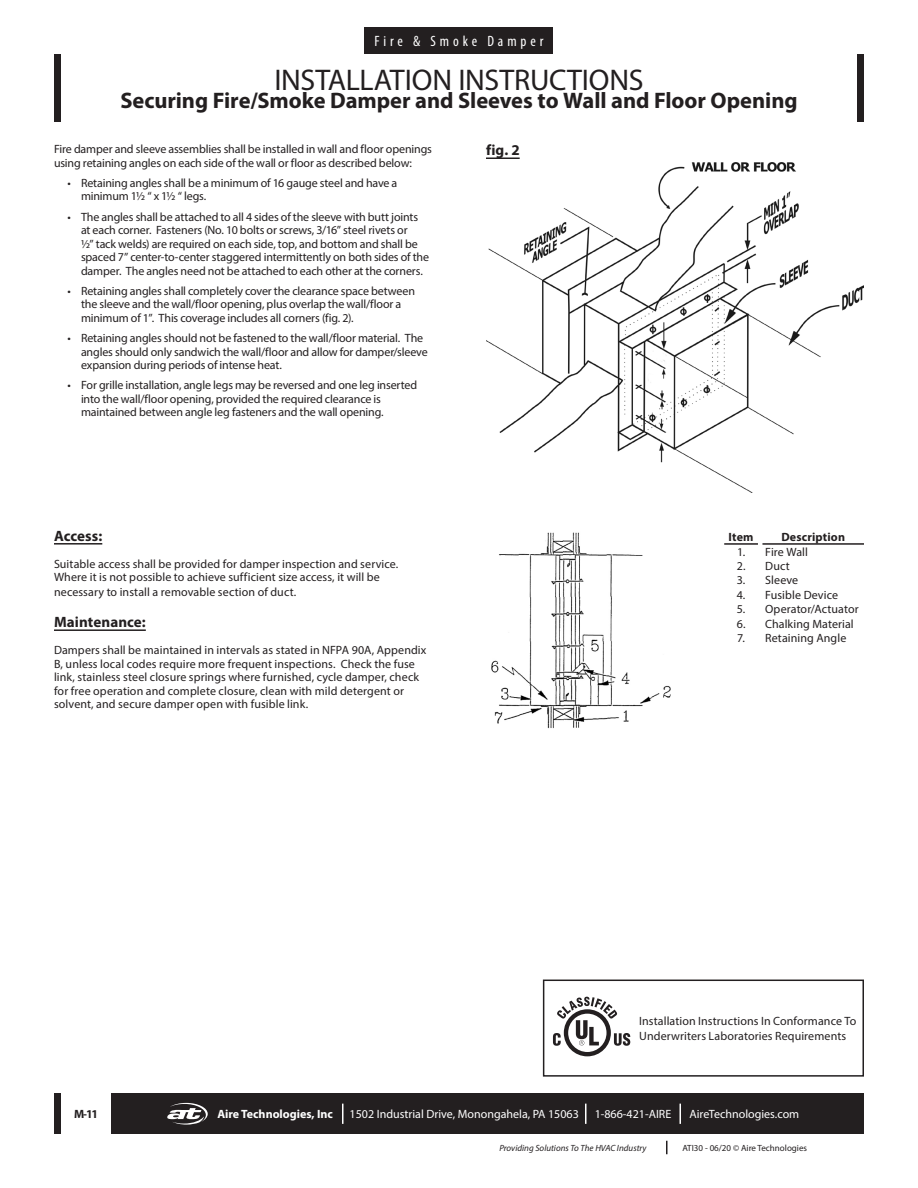
<style>
.page{position:relative;width:918px;height:1188px;background:#fff}
.page>*{position:absolute;margin:0;border:0;box-sizing:border-box;transform-origin:0 0}
.t1{font:30px "Myriad Pro";letter-spacing:-.005em;color:#231f20}
.t2{font:700 22.5px "Myriad Pro";letter-spacing:-.005em;color:#231f20}
.t3{font:700 15px "Myriad Pro";letter-spacing:.005em;color:#231f20}
.t4{font:condensed 15px "Myriad Pro";letter-spacing:.26em;color:#fff}
.t5{font:12px/13.5px "Myriad Pro";letter-spacing:-.01em;color:#231f20}
.t6{font:12px/14px "Myriad Pro";letter-spacing:.01em;color:#231f20}
.t7{font:12px "Myriad Pro";color:#fff}
.t8{font:700 12px "Myriad Pro";color:#fff}
.t9{font:700 12px "Myriad Pro";letter-spacing:.015em;color:#231f20}
.t10{font:italic 9px "Myriad Pro";color:#231f20}
.t11{font:9px "Myriad Pro";color:#231f20}
</style>
<div class="page">
<div style="left:54px;top:1094px;width:7px;height:40px;background:#231f20"></div>
<div style="left:112px;top:1094px;width:752px;height:40px;background:#231f20"></div>
<hr style="left:342px;top:1104px;width:2px;height:20px;background:#fff">
<svg style="left:585px;top:1104px;width:1px;height:20px"></svg>
<svg style="left:680px;top:1104px;width:1px;height:20px"></svg>
<svg style="left:167px;top:1103px;width:41px;height:22px"></svg>
<div style="left:54px;top:54px;width:7px;height:68px;background:#231f20"></div>
<div style="left:857px;top:54px;width:7px;height:68px;background:#231f20"></div>
<div style="left:364px;top:27px;width:190px;height:27px;background:#231f20"></div>
<svg style="left:666px;top:1141px;width:2px;height:13px"></svg>
<hr style="left:54px;top:543px;width:48px;height:2px;background:#231f20">
<hr style="left:54px;top:629px;width:92px;height:2px;background:#231f20">
<div style="left:543px;top:980px;width:321px;height:97px;border:2px solid #231f20"></div>
<svg style="left:553px;top:997px;width:77px;height:59px"></svg>
<img style="left:491px;top:532px;width:180px;height:197px">
<hr style="left:724px;top:543px;width:34px;height:2px;background:#231f20">
<hr style="left:762px;top:543px;width:102px;height:2px;background:#231f20">
<img style="left:486px;top:163px;width:378px;height:329px">
<hr style="left:486px;top:158px;width:34px;height:1px;background:#231f20">
<p class="t4" style="left:375px;top:32px;width:170px">Fire &amp; Smoke Damper</p>
<p class="t1" style="left:274px;top:61px;width:371px">INSTALLATION INSTRUCTIONS</p>
<p class="t2" style="left:120px;top:86px;width:679px">Securing Fire/Smoke Damper and Sleeves to Wall and Floor Opening</p>
<p class="t5" style="left:54px;top:142px;width:380px">Fire damper and sleeve assemblies shall be installed in wall and floor openings using retaining angles on each side of the wall or floor as described below:</p>
<p class="t5" style="left:81px;top:176px;width:318px;text-indent:-14px">• Retaining angles shall be a minimum of 16 gauge steel and have a minimum 1½ “ x 1½ “ legs.</p>
<p class="t5" style="left:81px;top:210px;width:350px;text-indent:-14px">• The angles shall be attached to all 4 sides of the sleeve with butt joints at each corner. Fasteners (No. 10 bolts or screws, 3/16” steel rivets or<br>½” tack welds) are required on each side, top, and bottom and shall be spaced 7” center-to-center staggered intermittently on both sides of the damper. The angles need not be attached to each other at the corners.</p>
<p class="t5" style="left:81px;top:284px;width:336px;text-indent:-14px">• Retaining angles shall completely cover the clearance space between the sleeve and the wall/floor opening, plus overlap the wall/floor a minimum of 1”. This coverage includes all corners (fig. 2).</p>
<p class="t5" style="left:81px;top:331px;width:348px;text-indent:-14px">• Retaining angles should not be fastened to the wall/floor material. The angles should only sandwich the wall/floor and allow for damper/sleeve expansion during periods of intense heat.</p>
<p class="t5" style="left:81px;top:378px;width:338px;text-indent:-14px">• For grille installation, angle legs may be reversed and one leg inserted into the wall/floor opening, provided the required clearance is maintained between angle leg fasteners and the wall opening.</p>
<p class="t3" style="left:486px;top:140px;width:35px">fig. 2</p>
<p class="t3" style="left:54px;top:526px;width:50px">Access:</p>
<p class="t6" style="left:54px;top:557px;width:346px">Suitable access shall be provided for damper inspection and service.<br>Where it is not possible to achieve sufficient size access, it will be necessary to install a removable section of duct.</p>
<p class="t3" style="left:54px;top:612px;width:93px">Maintenance:</p>
<p class="t5" style="left:54px;top:643px;width:374px">Dampers shall be maintained in intervals as stated in NFPA 90A, Appendix B, unless local codes require more frequent inspections. Check the fuse link, stainless steel closure springs where furnished, cycle damper, check for free operation and complete closure, clean with mild detergent or solvent, and secure damper open with fusible link.</p>
<p class="t9" style="left:729px;top:529px;width:27px">Item</p>
<p class="t9" style="left:781px;top:529px;width:65px">Description</p>
<p class="t5" style="left:737px;top:545px;width:10px">1.</p>
<p class="t5" style="left:765px;top:545px;width:44px">Fire Wall</p>
<p class="t5" style="left:737px;top:559px;width:10px">2.</p>
<p class="t5" style="left:765px;top:559px;width:26px">Duct</p>
<p class="t5" style="left:737px;top:573px;width:10px">3.</p>
<p class="t5" style="left:765px;top:573px;width:34px">Sleeve</p>
<p class="t5" style="left:737px;top:588px;width:10px">4.</p>
<p class="t5" style="left:765px;top:588px;width:74px">Fusible Device</p>
<p class="t5" style="left:737px;top:602px;width:10px">5.</p>
<p class="t6" style="left:765px;top:602px;width:95px">Operator/Actuator</p>
<p class="t5" style="left:737px;top:617px;width:10px">6.</p>
<p class="t5" style="left:765px;top:617px;width:90px">Chalking Material</p>
<p class="t5" style="left:737px;top:631px;width:9px">7.</p>
<p class="t6" style="left:765px;top:631px;width:83px">Retaining Angle</p>
<p class="t6" style="left:639px;top:1014px;width:219px;line-height:14.4px">Installation Instructions In Conformance To<br>Underwriters Laboratories Requirements</p>
<p class="t9" style="left:74px;top:1106px;width:25px">M-11</p>
<p class="t8" style="left:217px;top:1106px;width:117px">Aire Technologies, Inc</p>
<p class="t7" style="left:350px;top:1107px;width:231px">1502 Industrial Drive, Monongahela, PA 15063</p>
<p class="t7" style="left:595px;top:1107px;width:78px">1-866-421-AIRE</p>
<p class="t7" style="left:689px;top:1107px;width:111px">AireTechnologies.com</p>
<p class="t10" style="left:499px;top:1142px;width:149px">Providing Solutions To The HVAC Industry</p>
<p class="t11" style="left:682px;top:1142px;width:126px">ATI30 - 06/20 © Aire Technologies</p>
</div>
